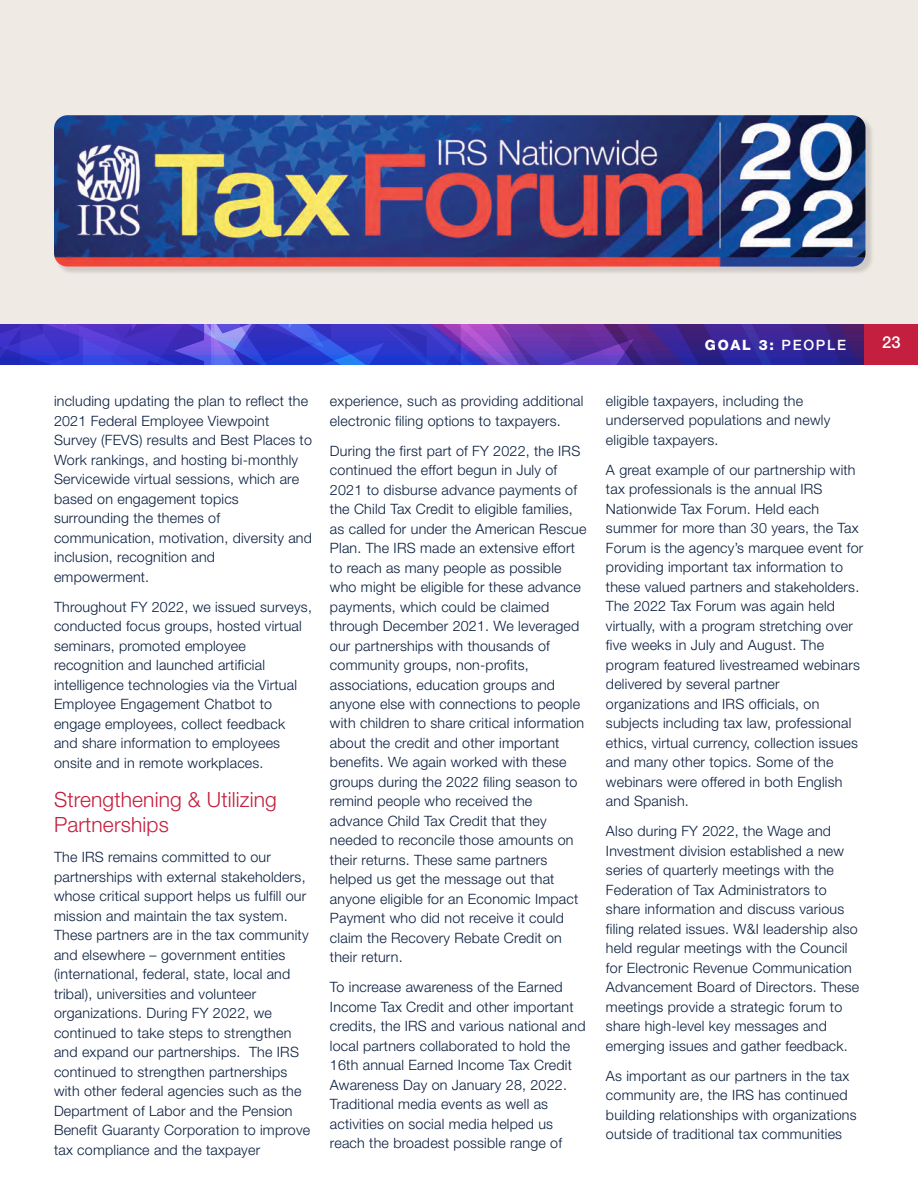
<style>
.page{position:relative;width:918px;height:1188px;background:#fff}
.page>*{position:absolute;margin:0;border:0;box-sizing:border-box;transform-origin:0 0}
.t1{font:300 21px/25.5px "Helvetica Neue LT Std";letter-spacing:.005em;color:#c41f3e}
.t2{font:500 16.5px "Helvetica Neue LT Std";color:#fff}
.t3{font:300 14.25px/19.5px "Helvetica Neue LT Std";letter-spacing:.015em;color:#081d3e}
.t4{font:500 14.25px "Helvetica Neue LT Std";letter-spacing:.12em;color:#fff}
.t5{font:800 14.25px "Helvetica Neue LT Std";color:#fff}
.s1{font-weight:500}
</style>
<div class="page">
<div style="left:0;top:0;width:918px;height:325px;background:#f0eae5"></div>
<svg style="left:0;top:324px;width:864px;height:40px;background:#4636b7"></svg>
<div style="left:864px;top:324px;width:54px;height:40px;background:#c41f3e"></div>
<div style="left:55px;top:116px;width:819px;height:159px;background:#231f20;opacity:.16"></div>
<img style="left:54px;top:115px;width:812px;height:152px">
<p class="t3" style="left:54px;top:391px;width:260px">including updating the plan to reflect the 2021 Federal Employee Viewpoint Survey (FEVS) results and Best Places to Work rankings, and hosting bi-monthly Servicewide virtual sessions, which are based on engagement topics surrounding the themes of communication, motivation, diversity and inclusion, recognition and empowerment.</p>
<p class="t3" style="left:54px;top:597px;width:259px">Throughout FY 2022, we issued surveys, conducted focus groups, hosted virtual seminars, promoted employee recognition and launched artificial intelligence technologies via the Virtual Employee Engagement Chatbot to engage employees, collect feedback and share information to employees onsite and in remote workplaces.</p>
<h3 class="t1" style="left:54px;top:786px;width:224px">Strengthening &amp; Utilizing<br>Partnerships</h3>
<p class="t3" style="left:54px;top:847px;width:258px">The IRS remains committed to our partnerships with external stakeholders, whose critical support helps us fulfill our mission and maintain the tax system.<br>These partners are in the tax community and elsewhere – government entities (international, federal, state, local and tribal), universities and volunteer organizations. During FY 2022, we continued to take steps to strengthen and expand our partnerships. The IRS continued to strengthen partnerships with other federal agencies such as the Department of Labor and the Pension Benefit Guaranty Corporation to improve tax compliance and the taxpayer</p>
<p class="t3" style="left:330px;top:391px;width:255px">experience, such as providing additional electronic filing options to taxpayers.</p>
<p class="t3" style="left:330px;top:440px;width:258px">During the first part of FY 2022, the IRS continued the effort begun in July of 2021 to disburse advance payments of the Child Tax Credit to eligible families, as called for under the American Rescue Plan. The IRS made an extensive effort to reach as many people as possible who might be eligible for these advance payments, which could be claimed through December 2021. We leveraged our partnerships with thousands of community groups, non-profits, associations, education groups and anyone else with connections to people with children to share critical information about the credit and other important benefits. We again worked with these groups during the 2022 filing season to remind people who received the advance Child Tax Credit that they needed to reconcile those amounts on their returns. These same partners helped us get the message out that anyone eligible for an Economic Impact Payment who did not receive it could claim the Recovery Rebate Credit on their return.</p>
<p class="t3" style="left:330px;top:977px;width:257px">To increase awareness of the Earned Income Tax Credit and other important credits, the IRS and various national and local partners collaborated to hold the 16th annual Earned Income Tax Credit Awareness Day on January 28, 2022.<br>Traditional media events as well as activities on social media helped us reach the broadest possible range of</p>
<p class="t5" style="left:705px;top:337px;width:143px">GOAL 3: <span class="s1">PEOPLE</span></p>
<p class="t2" style="left:882px;top:333px;width:20px">23</p>
<p class="t4" style="left:611px;top:336px;width:229px">PUTTING TAXP YERS FIRST</p>
<p class="t3" style="left:606px;top:391px;width:226px">eligible taxpayers, including the underserved populations and newly eligible taxpayers.</p>
<p class="t3" style="left:606px;top:460px;width:259px">A great example of our partnership with tax professionals is the annual IRS Nationwide Tax Forum. Held each summer for more than 30 years, the Tax Forum is the agency’s marquee event for providing important tax information to these valued partners and stakeholders.<br>The 2022 Tax Forum was again held virtually, with a program stretching over five weeks in July and August. The program featured livestreamed webinars delivered by several partner organizations and IRS officials, on subjects including tax law, professional ethics, virtual currency, collection issues and many other topics. Some of the webinars were offered in both English and Spanish.</p>
<p class="t3" style="left:606px;top:821px;width:255px">Also during FY 2022, the Wage and Investment division established a new series of quarterly meetings with the Federation of Tax Administrators to share information and discuss various filing related issues. W&amp;I leadership also held regular meetings with the Council for Electronic Revenue Communication Advancement Board of Directors. These meetings provide a strategic forum to share high-level key messages and emerging issues and gather feedback.</p>
<p class="t3" style="left:606px;top:1066px;width:252px">As important as our partners in the tax community are, the IRS has continued building relationships with organizations outside of traditional tax communities</p>
</div>
